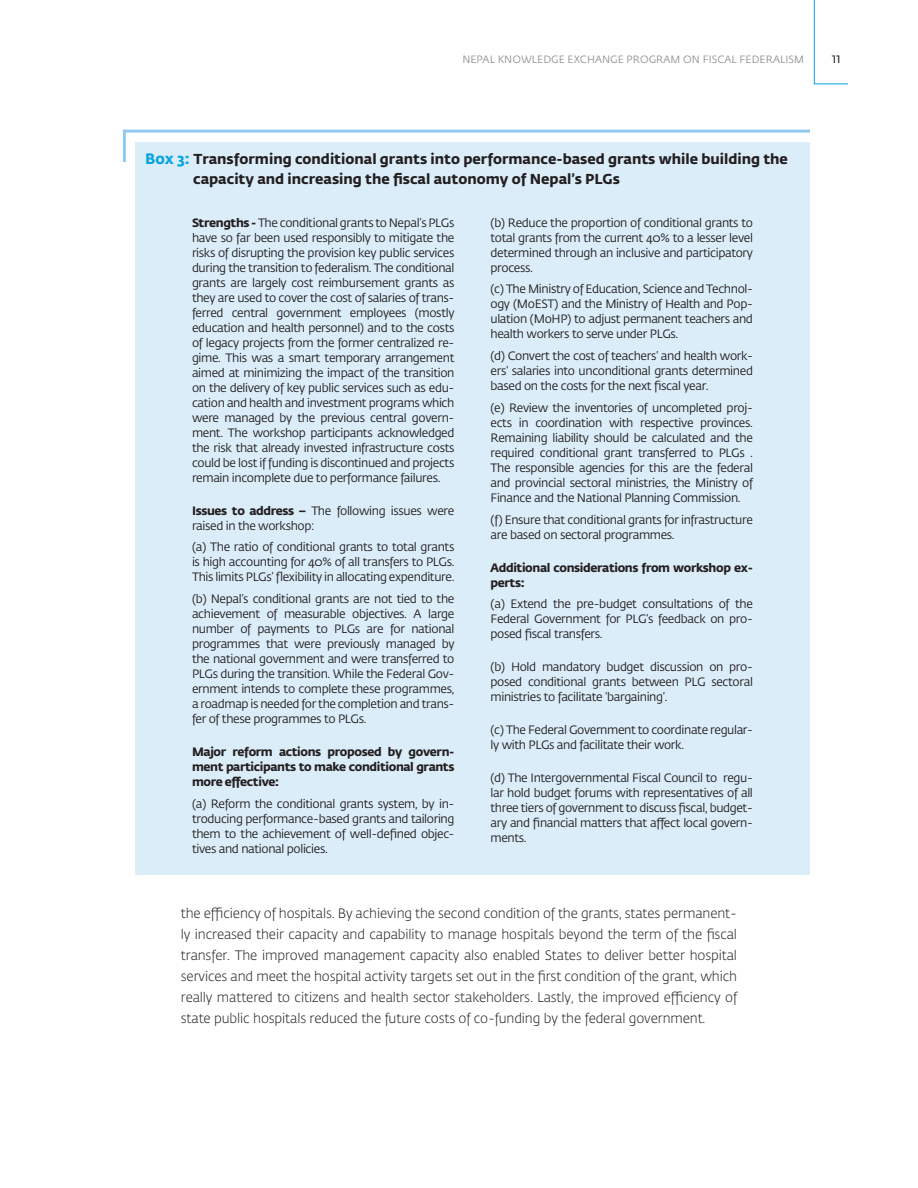
<style>
.page{position:relative;width:918px;height:1188px;background:#fff}
.page>*{position:absolute;margin:0;border:0;box-sizing:border-box;transform-origin:0 0}
.Table_title{font:700 14.25px/19.5px "Fedra Sans Std";color:#231f20}
.body_text{font:300 13.5px/21px "Fedra Sans Std";letter-spacing:-.01em;color:#231f20;text-align:justify}
.t1{font:13.5px "Fedra Sans Std";color:#231f20}
.Table_text{font:12px/15px "Fedra Sans Std";letter-spacing:-.03em;color:#231f20;text-align:justify}
.Table_text-2{font:700 12px/15px "Fedra Sans Std";letter-spacing:-.03em;color:#231f20;text-align:justify}
.t2{font:10.5px "Fedra Sans Std";color:#939598}
.s1{font-size:15px;color:#05a4e0}
.s2{font-weight:700}
</style>
<div class="page">
<svg style="left:814px;top:0;width:34px;height:85px"></svg>
<div style="left:135px;top:143px;width:675px;height:732px;background:#dbedf9"></div>
<svg style="left:122px;top:129px;width:688px;height:33px"></svg>
<p class="t2" style="left:462px;top:53px;width:343px">NEPAL KNOWLEDGE EXCHANGE PROGRAM ON FISCAL FEDERALISM</p>
<p class="t1" style="left:832px;top:51px;width:10px">11</p>
<p class="Table_title" style="left:193px;top:150px;width:596px;text-indent:-48px"><span class="s1">Box 3:</span> Transforming conditional grants into performance-based grants while building the capacity and increasing the fiscal autonomy of Nepal’s PLGs</p>
<p class="Table_text" style="left:192px;top:215px;width:264px"><span class="s2">Strengths -</span> The conditional grants to Nepal’s PLGs have so far been used responsibly to mitigate the risks of disrupting the provision key public services during the transition to federalism. The conditional grants are largely cost reimbursement grants as they are used to cover the cost of salaries of trans&shy;ferred central government employees (mostly education and health personnel) and to the costs of legacy projects from the former centralized re&shy;gime. This was a smart temporary arrangement aimed at minimizing the impact of the transition on the delivery of key public services such as edu&shy;cation and health and investment programs which were managed by the previous central govern&shy;ment. The workshop participants acknowledged the risk that already invested infrastructure costs could be lost if funding is discontinued and projects remain incomplete due to performance failures.</p>
<p class="Table_text" style="left:192px;top:503px;width:264px"><span class="s2">Issues to address −</span> The following issues were raised in the workshop:</p>
<p class="Table_text" style="left:192px;top:540px;width:264px">(a) The ratio of conditional grants to total grants is high accounting for 40% of all transfers to PLGs.<br>This limits PLGs’ flexibility in allocating expenditure.</p>
<p class="Table_text" style="left:192px;top:592px;width:264px">(b) Nepal’s conditional grants are not tied to the achievement of measurable objectives. A large number of payments to PLGs are for national programmes that were previously managed by the national government and were transferred to PLGs during the transition. While the Federal Gov&shy;ernment intends to complete these programmes, a roadmap is needed for the completion and trans&shy;fer of these programmes to PLGs.</p>
<p class="Table_text-2" style="left:192px;top:744px;width:264px">Major reform actions proposed by govern&shy;ment participants to make conditional grants more effective:</p>
<p class="Table_text" style="left:192px;top:796px;width:264px">(a) Reform the conditional grants system, by in&shy;troducing performance-based grants and tailoring them to the achievement of well-defined objec&shy;tives and national policies.</p>
<p class="Table_text" style="left:491px;top:215px;width:264px">(b) Reduce the proportion of conditional grants to total grants from the current 40% to a lesser level determined through an inclusive and participatory process.</p>
<p class="Table_text" style="left:491px;top:282px;width:264px">(c) The Ministry of Education, Science and Technol&shy;ogy (MoEST) and the Ministry of Health and Pop&shy;ulation (MoHP) to adjust permanent teachers and health workers to serve under PLGs.</p>
<p class="Table_text" style="left:491px;top:349px;width:264px">(d) Convert the cost of teachers’ and health work&shy;ers’ salaries into unconditional grants determined based on the costs for the next fiscal year.</p>
<p class="Table_text" style="left:491px;top:400px;width:264px">(e) Review the inventories of uncompleted proj&shy;ects in coordination with respective provinces.<br>Remaining liability should be calculated and the required conditional grant transferred to PLGs .<br>The responsible agencies for this are the federal and provincial sectoral ministries, the Ministry of Finance and the National Planning Commission.</p>
<p class="Table_text" style="left:491px;top:512px;width:264px">(f) Ensure that conditional grants for infrastructure are based on sectoral programmes.</p>
<p class="Table_text-2" style="left:491px;top:560px;width:264px">Additional considerations from workshop ex&shy;perts:</p>
<p class="Table_text" style="left:491px;top:597px;width:264px">(a) Extend the pre-budget consultations of the Federal Government for PLG’s feedback on pro&shy;posed fiscal transfers.</p>
<p class="Table_text" style="left:491px;top:660px;width:264px">(b) Hold mandatory budget discussion on pro&shy;posed conditional grants between PLG sectoral ministries to facilitate ‘bargaining’.</p>
<p class="Table_text" style="left:491px;top:723px;width:264px">(c) The Federal Government to coordinate regular&shy;ly with PLGs and facilitate their work.</p>
<p class="Table_text" style="left:491px;top:771px;width:264px">(d) The Intergovernmental Fiscal Council to regu&shy;lar hold budget forums with representatives of all three tiers of government to discuss fiscal, budget&shy;ary and financial matters that affect local govern&shy;ments.</p>
<p class="body_text" style="left:181px;top:903px;width:558px">the efficiency of hospitals. By achieving the second condition of the grants, states permanent&shy;ly increased their capacity and capability to manage hospitals beyond the term of the fiscal transfer. The improved management capacity also enabled States to deliver better hospital services and meet the hospital activity targets set out in the first condition of the grant, which really mattered to citizens and health sector stakeholders. Lastly, the improved efficiency of state public hospitals reduced the future costs of co-funding by the federal government.</p>
</div>
